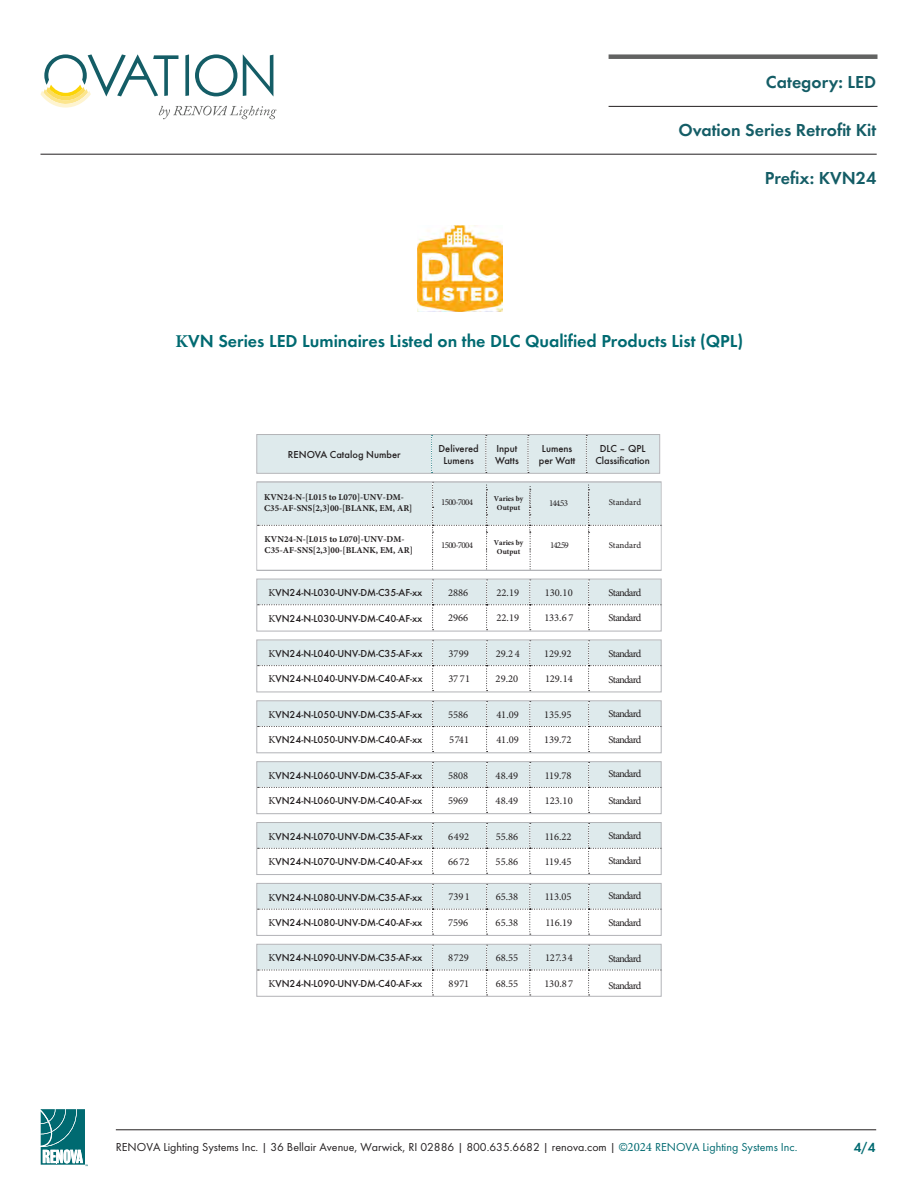
<style>
.page{position:relative;width:918px;height:1188px;background:#fff}
.page>*{position:absolute;margin:0;border:0;box-sizing:border-box;transform-origin:0 0}
.t1{font:600 18px "Futura T";color:#006a71}
.t2{font:600 18px "Futura T";color:#145d66}
.t3{font:600 13.5px "Futura T";color:#006a71}
.t4{font:12px "Futura T";color:#231f20}
.t5{font:500 10.5px/12.6px "Futura T";color:#231f20;text-align:center}
.t6{font:10.5px "Minion Pro";letter-spacing:-.07em;color:#231f20}
.t7{font:700 9px/10.5px "Minion Pro";color:#231f20}
.t8{font:9px "Minion Pro";letter-spacing:-.08em;color:#231f20}
.t9{font:9px "Minion Pro";color:#231f20}
.t10{font:700 7.5px/9px "Minion Pro";color:#231f20;text-align:center}
.s1{font-family:"Minion Pro";font-weight:700}
.s2{font-family:"Minion Pro";font-weight:400}
.s3{color:#006a71}
.s4{font-family:"Minion Pro";font-size:12.75px;color:#006a71}
</style>
<div class="page">
<svg style="left:40px;top:54px;width:237px;height:65px"></svg>
<hr style="left:609px;top:106px;width:269px;height:1px;background:#231f20">
<div style="left:609px;top:54px;width:269px;height:5px;background:#626362"></div>
<hr style="left:40px;top:154px;width:837px;height:1px;background:#231f20">
<svg style="left:41px;top:1109px;width:47px;height:57px"></svg>
<hr style="left:116px;top:1129px;width:760px;height:1px;background:#231f20">
<svg style="left:258px;top:581px;width:402px;height:47px"></svg>
<div style="left:256px;top:579px;width:406px;height:52px;border:1px solid #b2b3b7"></div>
<svg style="left:258px;top:642px;width:402px;height:47px"></svg>
<div style="left:256px;top:640px;width:406px;height:52px;border:1px solid #b2b3b7"></div>
<svg style="left:258px;top:702px;width:402px;height:48px"></svg>
<div style="left:256px;top:700px;width:406px;height:53px;border:1px solid #b2b3b7"></div>
<svg style="left:258px;top:763px;width:402px;height:49px"></svg>
<div style="left:256px;top:761px;width:406px;height:53px;border:1px solid #b2b3b7"></div>
<svg style="left:258px;top:824px;width:402px;height:49px"></svg>
<div style="left:256px;top:822px;width:406px;height:53px;border:1px solid #b2b3b7"></div>
<svg style="left:258px;top:885px;width:402px;height:49px"></svg>
<div style="left:256px;top:883px;width:406px;height:53px;border:1px solid #b2b3b7"></div>
<svg style="left:258px;top:946px;width:402px;height:49px"></svg>
<div style="left:256px;top:944px;width:406px;height:53px;border:1px solid #b2b3b7"></div>
<div style="left:258px;top:436px;width:400px;height:36px;background:#deeaec"></div>
<div style="left:256px;top:434px;width:404px;height:40px;border:1px solid #b2b3b7"></div>
<div style="left:256px;top:481px;width:406px;height:90px;border:1px solid #b2b3b7"></div>
<svg style="left:257px;top:482px;width:405px;height:87px"></svg>
<img style="left:417px;top:225px;width:86px;height:86px">
<h1 class="t2" style="left:766px;top:71px;width:112px">Category: LED</h1>
<h1 class="t2" style="left:679px;top:119px;width:199px">Ovation Series Retrofit Kit</h1>
<h1 class="t2" style="left:765px;top:167px;width:113px">Prefix: KVN24</h1>
<h1 class="t1" style="left:176px;top:330px;width:569px"><span class="s1">K</span>VN Series LED Luminaires Listed on the DLC Qualified Products List (QPL)</h1>
<p class="t5" style="left:288px;top:448px;width:114px">RENOVA Catalog Number</p>
<p class="t5" style="left:439px;top:442px;width:42px">Delivered<br>Lumens</p>
<p class="t5" style="left:495px;top:442px;width:25px;text-align:left">Input<br>Watts</p>
<p class="t5" style="left:539px;top:442px;width:38px;text-align:left">Lumens per Watt</p>
<p class="t5" style="left:595px;top:442px;width:56px">DLC – QPL<br>Classification</p>
<p class="t7" style="left:264px;top:492px;width:150px">KVN24-N-[L015 to L070]-UNV-DM-<br>C35-AF-SNS[2,3]00-[BLANK, EM, AR]</p>
<p class="t8" style="left:441px;top:496px;width:33px">1500-7004</p>
<p class="t10" style="left:494px;top:494px;width:31px">Varies by<br>Output</p>
<p class="t8" style="left:549px;top:497px;width:20px">144.53</p>
<p class="t9" style="left:609px;top:496px;width:34px">Standard</p>
<p class="t7" style="left:265px;top:534px;width:150px">KVN24-N-[L015 to L070]-UNV-DM-<br>C35-AF-SNS[2,3]00-[BLANK, EM, AR]</p>
<p class="t8" style="left:550px;top:539px;width:20px">142.59</p>
<p class="t9" style="left:609px;top:539px;width:34px">Standard</p>
<p class="t10" style="left:494px;top:538px;width:31px">Varies by<br>Output</p>
<p class="t8" style="left:441px;top:539px;width:33px">1500-7004</p>
<p class="t5" style="left:268px;top:586px;width:156px"><span class="s2">K</span>VN24-N-L030-UNV-DM-C35-AF-xx</p>
<p class="t6" style="left:448px;top:586px;width:22px">2886</p>
<p class="t6" style="left:496px;top:586px;width:24px">22.19</p>
<p class="t6" style="left:545px;top:586px;width:30px">130.10</p>
<p class="t5" style="left:268px;top:612px;width:156px"><span class="s2">K</span>VN24-N-L030-UNV-DM-C40-AF-xx</p>
<p class="t6" style="left:448px;top:611px;width:22px">2966</p>
<p class="t6" style="left:496px;top:611px;width:24px">22.19</p>
<p class="t6" style="left:544px;top:611px;width:31px">133.6 7</p>
<p class="t5" style="left:268px;top:647px;width:156px"><span class="s2">K</span>VN24-N-L040-UNV-DM-C35-AF-xx</p>
<p class="t6" style="left:448px;top:647px;width:22px">3799</p>
<p class="t6" style="left:496px;top:647px;width:26px">29.2 4</p>
<p class="t6" style="left:544px;top:647px;width:29px">129.92</p>
<p class="t5" style="left:268px;top:672px;width:156px"><span class="s2">K</span>VN24-N-L040-UNV-DM-C40-AF-xx</p>
<p class="t6" style="left:448px;top:672px;width:23px">37 71</p>
<p class="t6" style="left:496px;top:672px;width:24px">29.20</p>
<p class="t6" style="left:545px;top:672px;width:29px">129.14</p>
<p class="t5" style="left:268px;top:708px;width:156px"><span class="s2">K</span>VN24-N-L050-UNV-DM-C35-AF-xx</p>
<p class="t6" style="left:448px;top:707px;width:22px">5586</p>
<p class="t6" style="left:496px;top:707px;width:24px">41.09</p>
<p class="t6" style="left:544px;top:707px;width:29px">135.95</p>
<p class="t5" style="left:268px;top:733px;width:156px"><span class="s2">K</span>VN24-N-L050-UNV-DM-C40-AF-xx</p>
<p class="t6" style="left:449px;top:733px;width:22px">5741</p>
<p class="t6" style="left:496px;top:733px;width:24px">41.09</p>
<p class="t6" style="left:544px;top:733px;width:29px">139.72</p>
<p class="t5" style="left:268px;top:769px;width:156px"><span class="s2">K</span>VN24-N-L060-UNV-DM-C35-AF-xx</p>
<p class="t6" style="left:448px;top:768px;width:22px">5808</p>
<p class="t6" style="left:496px;top:768px;width:24px">48.49</p>
<p class="t6" style="left:545px;top:768px;width:28px">119.78</p>
<p class="t5" style="left:268px;top:794px;width:156px"><span class="s2">K</span>VN24-N-L060-UNV-DM-C40-AF-xx</p>
<p class="t6" style="left:448px;top:794px;width:22px">5969</p>
<p class="t6" style="left:496px;top:794px;width:24px">48.49</p>
<p class="t6" style="left:545px;top:794px;width:29px">123.10</p>
<p class="t5" style="left:269px;top:830px;width:156px"><span class="s2">K</span>VN24-N-L070-UNV-DM-C35-AF-xx</p>
<p class="t6" style="left:448px;top:829px;width:23px">6492</p>
<p class="t6" style="left:496px;top:829px;width:24px">55.86</p>
<p class="t6" style="left:545px;top:829px;width:28px">116.22</p>
<p class="t5" style="left:269px;top:855px;width:156px"><span class="s2">K</span>VN24-N-L070-UNV-DM-C40-AF-xx</p>
<p class="t6" style="left:448px;top:855px;width:23px">6672</p>
<p class="t6" style="left:496px;top:855px;width:24px">55.86</p>
<p class="t6" style="left:545px;top:855px;width:28px">119.45</p>
<p class="t5" style="left:268px;top:891px;width:156px"><span class="s2">K</span>VN24-N-L080-UNV-DM-C35-AF-xx</p>
<p class="t6" style="left:449px;top:890px;width:23px">739 1</p>
<p class="t6" style="left:496px;top:890px;width:24px">65.38</p>
<p class="t6" style="left:545px;top:890px;width:28px">113.05</p>
<p class="t5" style="left:268px;top:916px;width:156px"><span class="s2">K</span>VN24-N-L080-UNV-DM-C40-AF-xx</p>
<p class="t6" style="left:448px;top:915px;width:22px">7596</p>
<p class="t6" style="left:496px;top:915px;width:24px">65.38</p>
<p class="t6" style="left:546px;top:915px;width:28px">116.19</p>
<p class="t5" style="left:268px;top:951px;width:156px"><span class="s2">K</span>VN24-N-L090-UNV-DM-C35-AF-xx</p>
<p class="t6" style="left:448px;top:951px;width:22px">8729</p>
<p class="t6" style="left:496px;top:951px;width:24px">68.55</p>
<p class="t6" style="left:545px;top:951px;width:29px">127.34</p>
<p class="t5" style="left:268px;top:977px;width:156px"><span class="s2">K</span>VN24-N-L090-UNV-DM-C40-AF-xx</p>
<p class="t6" style="left:448px;top:976px;width:22px">8971</p>
<p class="t6" style="left:496px;top:976px;width:24px">68.55</p>
<p class="t6" style="left:544px;top:976px;width:30px">130.8 7</p>
<p class="t6" style="left:609px;top:585px;width:34px">Standard</p>
<p class="t6" style="left:609px;top:611px;width:34px">Standard</p>
<p class="t6" style="left:609px;top:647px;width:34px">Standard</p>
<p class="t6" style="left:609px;top:672px;width:34px">Standard</p>
<p class="t6" style="left:609px;top:707px;width:34px">Standard</p>
<p class="t6" style="left:609px;top:732px;width:34px">Standard</p>
<p class="t6" style="left:609px;top:767px;width:34px">Standard</p>
<p class="t6" style="left:609px;top:794px;width:34px">Standard</p>
<p class="t6" style="left:609px;top:828px;width:34px">Standard</p>
<p class="t6" style="left:609px;top:854px;width:34px">Standard</p>
<p class="t6" style="left:609px;top:888px;width:34px">Standard</p>
<p class="t6" style="left:609px;top:915px;width:34px">Standard</p>
<p class="t6" style="left:609px;top:951px;width:34px">Standard</p>
<p class="t6" style="left:609px;top:978px;width:34px">Standard</p>
<p class="t4" style="left:116px;top:1140px;width:683px">RENOVA Lighting Systems Inc. | 36 Bellair Avenue, Warwick, RI 02886 | 800.635.6682 | renova.com | <span class="s3">©</span><span class="s4">2024</span> <span class="s3">RENOVA Lighting Systems Inc.</span></p>
<p class="t3" style="left:854px;top:1140px;width:23px">4/4</p>
</div>
